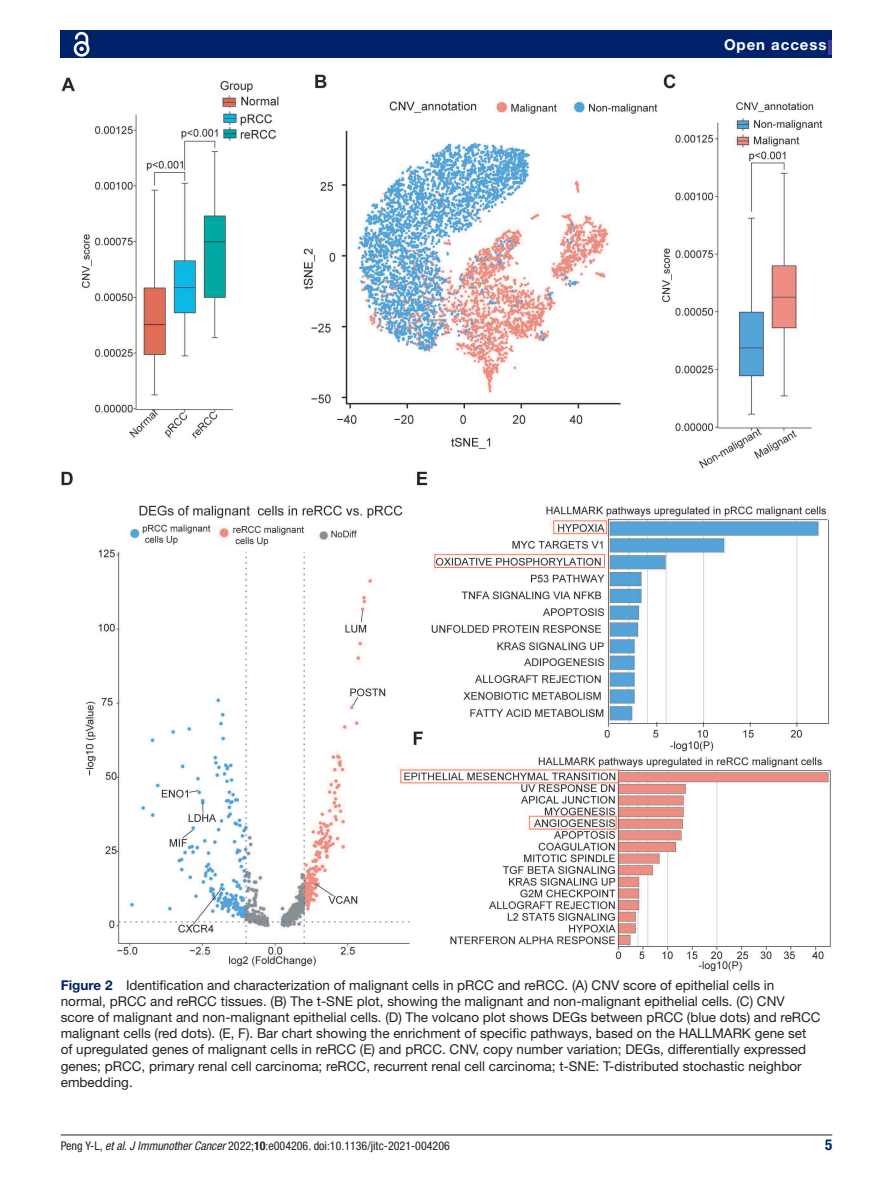
<style>
.page{position:relative;width:893px;height:1191px;background:#fff}
.page>*{position:absolute;margin:0;border:0;box-sizing:border-box;transform-origin:0 0}
.t1{font:700 15px "Helvetica Neue LT Std";letter-spacing:.065em;color:#fff}
.t2{font:700 condensed 15px "Helvetica Neue LT Std";color:#00226b}
.t3{font:13.5px/16.2px "Helvetica Neue LT Std";color:#231f20}
.t4{font:condensed 12px "Helvetica Neue LT Std";color:#231f20}
.s1{font-weight:700;color:#00226b}
.s2{font-style:italic}
.s3{font-weight:700}
</style>
<div class="page">
<hr style="left:61px;top:1134px;width:771px;height:1px;background:#231f20">
<div style="left:61px;top:31px;width:771px;height:27px;background:#00226b"></div>
<hr style="left:828px;top:40px;width:4px;height:15px;background:#414099">
<svg style="left:73px;top:31px;width:17px;height:26px"></svg>
<img style="left:61px;top:74px;width:770px;height:897px">
<p class="t1" style="left:724px;top:35px;width:104px">Open access</p>
<p class="t3" style="left:61px;top:976px;width:761px"><span class="s1">Figure 2</span> Identification and characterization of malignant cells in pRCC and reRCC. (A) CNV score of epithelial cells in normal, pRCC and reRCC tissues. (B) The t-SNE plot, showing the malignant and non-malignant epithelial cells. (C) CNV score of malignant and non-malignant epithelial cells. (D) The volcano plot shows DEGs between pRCC (blue dots) and reRCC malignant cells (red dots). (E, F). Bar chart showing the enrichment of specific pathways, based on the HALLMARK gene set of upregulated genes of malignant cells in reRCC (E) and pRCC. CNV, copy number variation; DEGs, differentially expressed genes; pRCC, primary renal cell carcinoma; reRCC, recurrent renal cell carcinoma; t-SNE: T-distributed stochastic neighbor embedding.</p>
<p class="t4" style="left:61px;top:1138px;width:391px">Peng Y-L, <span class="s2">et al</span>. <span class="s2">J Immunother Cancer</span> 2022;<span class="s3">10</span>:e004206. doi:10.1136/jitc-2021-004206</p>
<p class="t2" style="left:825px;top:1135px;width:9px">5</p>
</div>
